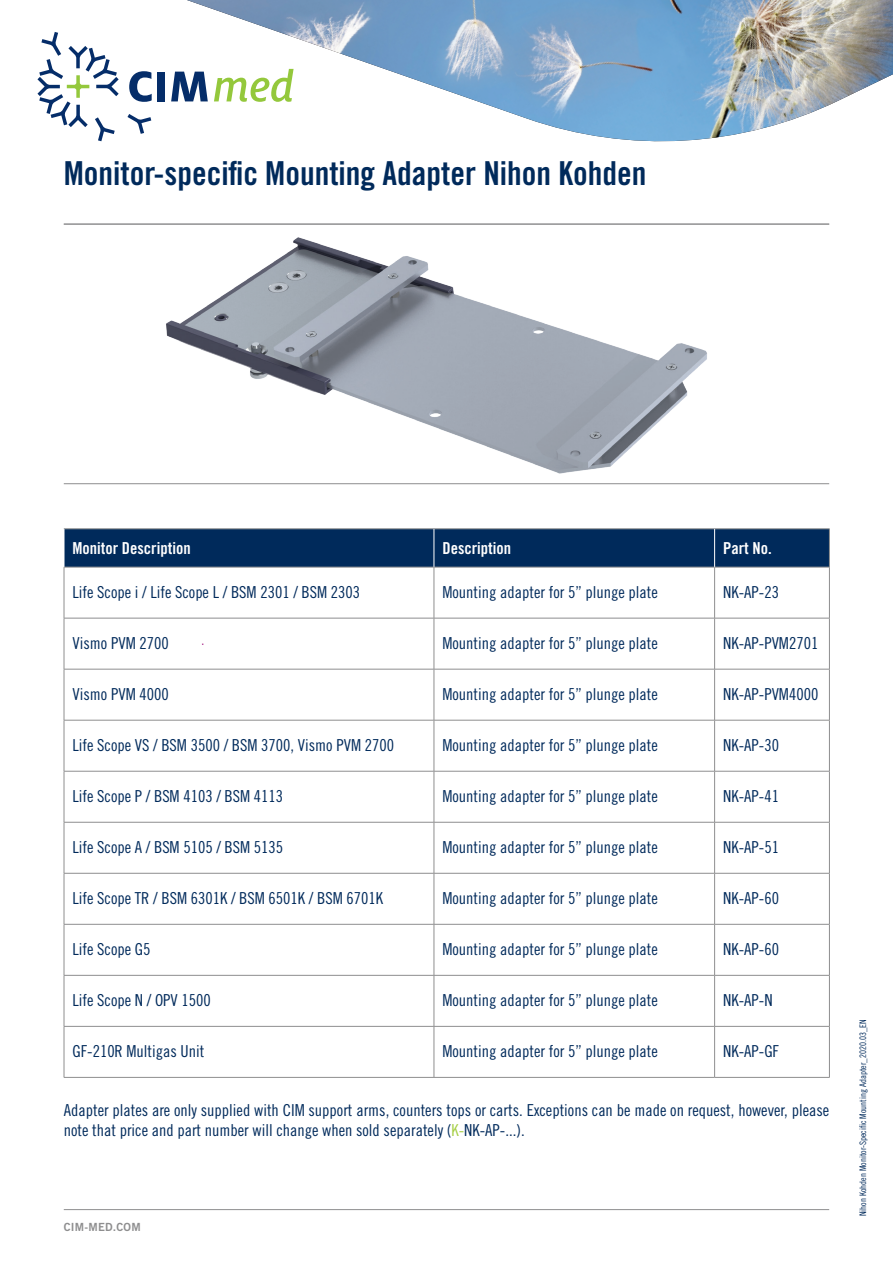
<style>
.page{position:relative;width:893px;height:1263px;background:#fff}
.page>*{position:absolute;margin:0;border:0;box-sizing:border-box;transform-origin:0 0}
.t1{font:33px "Trade Gothic LT Std Bd Cn 20";color:#002a5b}
.t2{font:16.5px/19.8px "Trade Gothic LT Std Cn 18";color:#002a5b}
.t3{font:16.5px "Trade Gothic LT Std Bd Cn 20";color:#fff}
.t4{font:11.25px "Trade Gothic LT Std Bd 2";letter-spacing:.02em;color:#8e8e8f}
.t5{font:9px "Trade Gothic LT Std Cn 18";color:#002a5b}
.s1{color:#a5ce44}
</style>
<div class="page">
<img style="left:187px;top:0;width:706px;height:142px">
<hr style="left:64px;top:1209px;width:765px;height:1px;background:#8e8e8f">
<svg style="left:127px;top:114px;width:24px;height:20px"></svg>
<svg style="left:129px;top:71px;width:23px;height:31px"></svg>
<div style="left:158px;top:72px;width:7px;height:29px;background:#052d69"></div>
<svg style="left:171px;top:72px;width:37px;height:29px"></svg>
<svg style="left:214px;top:69px;width:80px;height:33px"></svg>
<svg style="left:37px;top:32px;width:82px;height:109px"></svg>
<img style="left:166px;top:237px;width:541px;height:237px">
<hr style="left:64px;top:224px;width:765px;height:1px;background:#8e8e8f">
<hr style="left:64px;top:483px;width:765px;height:1px;background:#8e8e8f">
<div style="left:65px;top:530px;width:764px;height:37px;background:#002a5b"></div>
<hr style="left:64px;top:567px;width:1px;height:51px;background:#8e8e8f">
<hr style="left:434px;top:567px;width:1px;height:51px;background:#8e8e8f">
<hr style="left:714px;top:567px;width:1px;height:51px;background:#8e8e8f">
<hr style="left:829px;top:567px;width:1px;height:51px;background:#8e8e8f">
<hr style="left:64px;top:618px;width:370px;height:1px;background:#8e8e8f">
<hr style="left:64px;top:618px;width:1px;height:51px;background:#8e8e8f">
<hr style="left:434px;top:618px;width:281px;height:1px;background:#8e8e8f">
<hr style="left:434px;top:618px;width:1px;height:51px;background:#8e8e8f">
<hr style="left:715px;top:618px;width:115px;height:1px;background:#8e8e8f">
<hr style="left:714px;top:618px;width:1px;height:51px;background:#8e8e8f">
<hr style="left:829px;top:618px;width:1px;height:51px;background:#8e8e8f">
<hr style="left:64px;top:669px;width:370px;height:1px;background:#8e8e8f">
<hr style="left:64px;top:669px;width:1px;height:51px;background:#8e8e8f">
<hr style="left:434px;top:669px;width:281px;height:1px;background:#8e8e8f">
<hr style="left:434px;top:669px;width:1px;height:51px;background:#8e8e8f">
<hr style="left:715px;top:669px;width:115px;height:1px;background:#8e8e8f">
<hr style="left:714px;top:669px;width:1px;height:51px;background:#8e8e8f">
<hr style="left:829px;top:669px;width:1px;height:51px;background:#8e8e8f">
<hr style="left:64px;top:720px;width:370px;height:1px;background:#8e8e8f">
<hr style="left:64px;top:720px;width:1px;height:51px;background:#8e8e8f">
<hr style="left:434px;top:720px;width:281px;height:1px;background:#8e8e8f">
<hr style="left:434px;top:720px;width:1px;height:51px;background:#8e8e8f">
<hr style="left:715px;top:720px;width:115px;height:1px;background:#8e8e8f">
<hr style="left:714px;top:720px;width:1px;height:51px;background:#8e8e8f">
<hr style="left:829px;top:720px;width:1px;height:51px;background:#8e8e8f">
<hr style="left:64px;top:771px;width:370px;height:1px;background:#8e8e8f">
<hr style="left:64px;top:771px;width:1px;height:51px;background:#8e8e8f">
<hr style="left:434px;top:771px;width:281px;height:1px;background:#8e8e8f">
<hr style="left:434px;top:771px;width:1px;height:51px;background:#8e8e8f">
<hr style="left:715px;top:771px;width:115px;height:1px;background:#8e8e8f">
<hr style="left:714px;top:771px;width:1px;height:51px;background:#8e8e8f">
<hr style="left:829px;top:771px;width:1px;height:51px;background:#8e8e8f">
<hr style="left:64px;top:822px;width:370px;height:1px;background:#8e8e8f">
<hr style="left:64px;top:822px;width:1px;height:51px;background:#8e8e8f">
<hr style="left:434px;top:822px;width:281px;height:1px;background:#8e8e8f">
<hr style="left:434px;top:822px;width:1px;height:51px;background:#8e8e8f">
<hr style="left:715px;top:822px;width:115px;height:1px;background:#8e8e8f">
<hr style="left:714px;top:822px;width:1px;height:51px;background:#8e8e8f">
<hr style="left:829px;top:822px;width:1px;height:51px;background:#8e8e8f">
<hr style="left:64px;top:873px;width:370px;height:1px;background:#8e8e8f">
<hr style="left:64px;top:873px;width:1px;height:51px;background:#8e8e8f">
<hr style="left:434px;top:873px;width:281px;height:1px;background:#8e8e8f">
<hr style="left:434px;top:873px;width:1px;height:51px;background:#8e8e8f">
<hr style="left:715px;top:873px;width:115px;height:1px;background:#8e8e8f">
<hr style="left:714px;top:873px;width:1px;height:51px;background:#8e8e8f">
<hr style="left:829px;top:873px;width:1px;height:51px;background:#8e8e8f">
<hr style="left:64px;top:924px;width:370px;height:1px;background:#8e8e8f">
<hr style="left:64px;top:924px;width:1px;height:51px;background:#8e8e8f">
<hr style="left:434px;top:924px;width:281px;height:1px;background:#8e8e8f">
<hr style="left:434px;top:924px;width:1px;height:51px;background:#8e8e8f">
<hr style="left:715px;top:924px;width:115px;height:1px;background:#8e8e8f">
<hr style="left:714px;top:924px;width:1px;height:51px;background:#8e8e8f">
<hr style="left:829px;top:924px;width:1px;height:51px;background:#8e8e8f">
<hr style="left:64px;top:975px;width:370px;height:1px;background:#8e8e8f">
<hr style="left:64px;top:975px;width:1px;height:51px;background:#8e8e8f">
<hr style="left:434px;top:975px;width:281px;height:1px;background:#8e8e8f">
<hr style="left:434px;top:975px;width:1px;height:51px;background:#8e8e8f">
<hr style="left:715px;top:975px;width:115px;height:1px;background:#8e8e8f">
<hr style="left:714px;top:975px;width:1px;height:51px;background:#8e8e8f">
<hr style="left:829px;top:975px;width:1px;height:51px;background:#8e8e8f">
<hr style="left:64px;top:1026px;width:370px;height:1px;background:#8e8e8f">
<hr style="left:64px;top:1026px;width:1px;height:51px;background:#8e8e8f">
<hr style="left:434px;top:1026px;width:281px;height:1px;background:#8e8e8f">
<hr style="left:434px;top:1026px;width:1px;height:51px;background:#8e8e8f">
<hr style="left:715px;top:1026px;width:115px;height:1px;background:#8e8e8f">
<hr style="left:714px;top:1026px;width:1px;height:51px;background:#8e8e8f">
<hr style="left:829px;top:1026px;width:1px;height:51px;background:#8e8e8f">
<hr style="left:64px;top:1077px;width:370px;height:1px;background:#8e8e8f">
<hr style="left:434px;top:1077px;width:281px;height:1px;background:#8e8e8f">
<hr style="left:715px;top:1077px;width:115px;height:1px;background:#8e8e8f">
<hr style="left:64px;top:529px;width:370px;height:1px;background:#8e8e8f">
<hr style="left:434px;top:529px;width:281px;height:1px;background:#8e8e8f">
<hr style="left:715px;top:529px;width:115px;height:1px;background:#8e8e8f">
<hr style="left:829px;top:529px;width:1px;height:38px;background:#8e8e8f">
<hr style="left:64px;top:567px;width:370px;height:1px;background:#8e8e8f">
<hr style="left:434px;top:567px;width:281px;height:1px;background:#8e8e8f">
<hr style="left:715px;top:567px;width:115px;height:1px;background:#8e8e8f">
<hr style="left:64px;top:529px;width:1px;height:38px;background:#fff">
<hr style="left:434px;top:529px;width:1px;height:38px;background:#fff">
<hr style="left:714px;top:529px;width:1px;height:38px;background:#fff">
<h1 class="t1" style="left:64px;top:154px;width:584px">Monitor-specific Mounting Adapter Nihon Kohden</h1>
<p class="t3" style="left:73px;top:538px;width:120px">Monitor Description</p>
<p class="t3" style="left:442px;top:538px;width:70px">Description</p>
<p class="t3" style="left:723px;top:538px;width:50px">Part No.</p>
<p class="t2" style="left:73px;top:582px;width:289px">Life Scope i / Life Scope L / BSM 2301 / BSM 2303</p>
<p class="t2" style="left:442px;top:582px;width:217px">Mounting adapter for 5” plunge plate</p>
<p class="t2" style="left:723px;top:582px;width:57px">NK-AP-23</p>
<p class="t2" style="left:73px;top:633px;width:98px">Vismo PVM 2700</p>
<p class="t2" style="left:442px;top:633px;width:217px">Mounting adapter for 5” plunge plate</p>
<p class="t2" style="left:723px;top:633px;width:97px">NK-AP-PVM2701</p>
<p class="t2" style="left:73px;top:684px;width:98px">Vismo PVM 4000</p>
<p class="t2" style="left:442px;top:684px;width:217px">Mounting adapter for 5” plunge plate</p>
<p class="t2" style="left:723px;top:684px;width:97px">NK-AP-PVM4000</p>
<p class="t2" style="left:73px;top:735px;width:323px">Life Scope VS / BSM 3500 / BSM 3700, Vismo PVM 2700</p>
<p class="t2" style="left:442px;top:735px;width:217px">Mounting adapter for 5” plunge plate</p>
<p class="t2" style="left:723px;top:735px;width:57px">NK-AP-30</p>
<p class="t2" style="left:73px;top:786px;width:212px">Life Scope P / BSM 4103 / BSM 4113</p>
<p class="t2" style="left:442px;top:786px;width:217px">Mounting adapter for 5” plunge plate</p>
<p class="t2" style="left:723px;top:786px;width:57px">NK-AP-41</p>
<p class="t2" style="left:73px;top:837px;width:212px">Life Scope A / BSM 5105 / BSM 5135</p>
<p class="t2" style="left:442px;top:837px;width:217px">Mounting adapter for 5” plunge plate</p>
<p class="t2" style="left:723px;top:837px;width:57px">NK-AP-51</p>
<p class="t2" style="left:73px;top:888px;width:312px">Life Scope TR / BSM 6301K / BSM 6501K / BSM 6701K</p>
<p class="t2" style="left:442px;top:888px;width:217px">Mounting adapter for 5” plunge plate</p>
<p class="t2" style="left:723px;top:888px;width:57px">NK-AP-60</p>
<p class="t2" style="left:73px;top:939px;width:79px">Life Scope G5</p>
<p class="t2" style="left:442px;top:939px;width:217px">Mounting adapter for 5” plunge plate</p>
<p class="t2" style="left:723px;top:939px;width:57px">NK-AP-60</p>
<p class="t2" style="left:73px;top:990px;width:140px">Life Scope N / OPV 1500</p>
<p class="t2" style="left:442px;top:990px;width:217px">Mounting adapter for 5” plunge plate</p>
<p class="t2" style="left:723px;top:990px;width:51px">NK-AP-N</p>
<p class="t2" style="left:73px;top:1041px;width:133px">GF-210R Multigas Unit</p>
<p class="t2" style="left:442px;top:1041px;width:217px">Mounting adapter for 5” plunge plate</p>
<p class="t2" style="left:723px;top:1041px;width:57px">NK-AP-GF</p>
<p class="t2" style="left:64px;top:1100px;width:767px">Adapter plates are only supplied with CIM support arms, counters tops or carts. Exceptions can be made on request, however, please note that price and part number will change when sold separately (<span class="s1">K-</span>NK-AP-...).</p>
<p class="t4" style="left:64px;top:1220px;width:78px">CIM-MED.COM</p>
<p class="t5" style="left:858px;top:1216px;width:199px;rotate:-90deg">Nihon Kohden Monitor-Specific Mounting Adapter_2020.03_EN</p>
</div>
